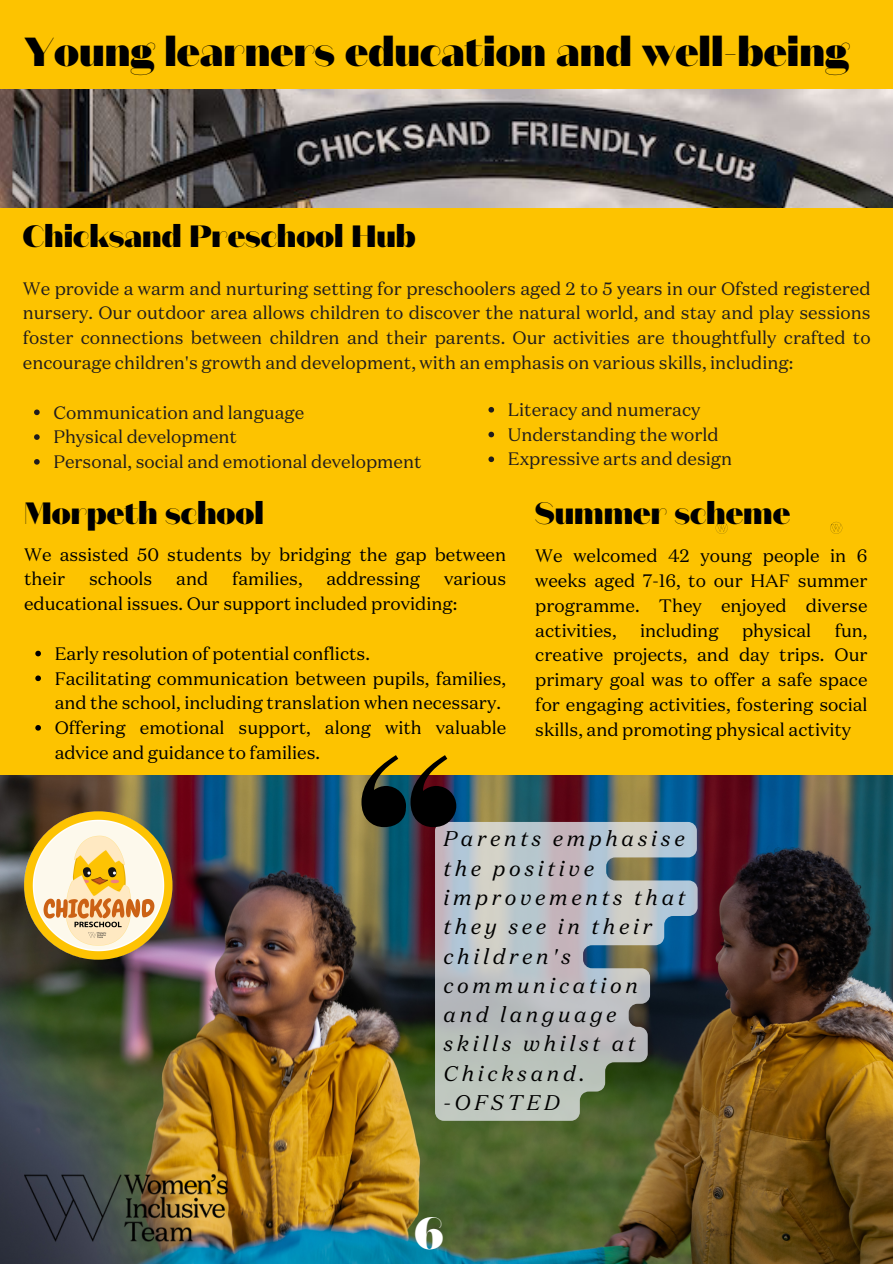
<style>
.page{position:relative;width:893px;height:1264px;background:#fff}
.page>*{position:absolute;margin:0;border:0;box-sizing:border-box;transform-origin:0 0}
.t1{font:900 45px "Domaine Sans Display";color:#fff}
.t2{font:900 40.5px "Domaine Sans Display";color:#000}
.t3{font:900 30.75px "Domaine Sans Display";color:#000}
.t4{font:italic 21.15px/29.2px "Domaine Text";letter-spacing:.17em;color:#000}
.t5{font:18px/24.8px "Domaine Text";color:#000}
.t6{font:18px/24.8px "Domaine Text";color:#211d1d;text-align:justify}
</style>
<div class="page">
<div style="left:0;top:0;width:892px;height:1263px;background:#fdc300"></div>
<svg style="left:34px;top:409px;width:6px;height:6px"></svg>
<svg style="left:34px;top:434px;width:6px;height:6px"></svg>
<svg style="left:34px;top:459px;width:6px;height:5px"></svg>
<svg style="left:715px;top:522px;width:12px;height:12px"></svg>
<svg style="left:830px;top:522px;width:12px;height:12px"></svg>
<img style="left:0;top:89px;width:892px;height:118px">
<img style="left:0;top:775px;width:892px;height:488px">
<img style="left:24px;top:811px;width:148px;height:148px;border-radius:50%">
<svg style="left:435px;top:822px;width:262px;height:298px"></svg>
<svg style="left:35px;top:650px;width:6px;height:6px"></svg>
<svg style="left:35px;top:675px;width:6px;height:6px"></svg>
<svg style="left:35px;top:725px;width:6px;height:5px"></svg>
<svg style="left:361px;top:755px;width:95px;height:72px"></svg>
<img style="left:24px;top:1174px;width:204px;height:67px">
<svg style="left:488px;top:407px;width:6px;height:5px"></svg>
<svg style="left:488px;top:432px;width:6px;height:5px"></svg>
<svg style="left:488px;top:456px;width:6px;height:6px"></svg>
<p class="t2" style="left:24px;top:25px;width:826px">Young learners education and well-being</p>
<p class="t3" style="left:23px;top:216px;width:394px">Chicksand Preschool Hub</p>
<p class="t6" style="left:23px;top:275px;width:849px">We provide a warm and nurturing setting for preschoolers aged 2 to 5 years in our Ofsted registered nursery. Our outdoor area allows children to discover the natural world, and stay and play sessions foster connections between children and their parents. Our activities are thoughtfully crafted to encourage children's growth and development, with an emphasis on various skills, including:</p>
<p class="t6" style="left:53px;top:399px;width:252px">Communication and language</p>
<p class="t6" style="left:53px;top:424px;width:185px">Physical development</p>
<p class="t6" style="left:53px;top:449px;width:370px">Personal, social and emotional development</p>
<p class="t6" style="left:508px;top:397px;width:194px">Literacy and numeracy</p>
<p class="t6" style="left:508px;top:421px;width:212px">Understanding the world</p>
<p class="t6" style="left:508px;top:446px;width:226px">Expressive arts and design</p>
<p class="t3" style="left:24px;top:493px;width:241px">Morpeth school</p>
<p class="t5" style="left:24px;top:541px;width:483px">We assisted 50 students by bridging the gap between their</p>
<p class="t5" style="left:89px;top:566px;width:65px">schools</p>
<p class="t5" style="left:176px;top:566px;width:33px">and</p>
<p class="t5" style="left:232px;top:566px;width:72px">families,</p>
<p class="t5" style="left:326px;top:566px;width:95px">addressing</p>
<p class="t5" style="left:24px;top:566px;width:483px;text-indent:420px">various educational issues. Our support included providing:</p>
<p class="t5" style="left:55px;top:640px;width:317px">Early resolution of potential conflicts.</p>
<p class="t5" style="left:55px;top:665px;width:453px">Facilitating communication between pupils, families, and the school, including translation when necessary.</p>
<p class="t5" style="left:55px;top:715px;width:453px">Offering emotional support, along with valuable advice and guidance to families.</p>
<p class="t3" style="left:535px;top:493px;width:256px">Summer scheme</p>
<p class="t5" style="left:535px;top:543px;width:334px;text-align:justify">We welcomed 42 young people in 6 weeks aged 7-16, to our HAF summer programme. They enjoyed diverse activities,</p>
<p class="t5" style="left:535px;top:617px;width:334px;text-align:justify;text-indent:299px">fun, creative projects, and day trips. Our primary goal was to offer a safe space for engaging activities, fostering social skills, and promoting physical activity</p>
<p class="t5" style="left:640px;top:617px;width:80px">including</p>
<p class="t5" style="left:742px;top:617px;width:71px">physical</p>
<p class="t4" style="left:443px;top:823px;width:243px">Parents emphasise the positive improvements that they see in their children's communication and language skills whilst at<br>Chicksand.</p>
<p class="t4" style="left:443px;top:1087px;width:118px">-OFSTED</p>
<p class="t1" style="left:414px;top:1203px;width:30px">6</p>
</div>
